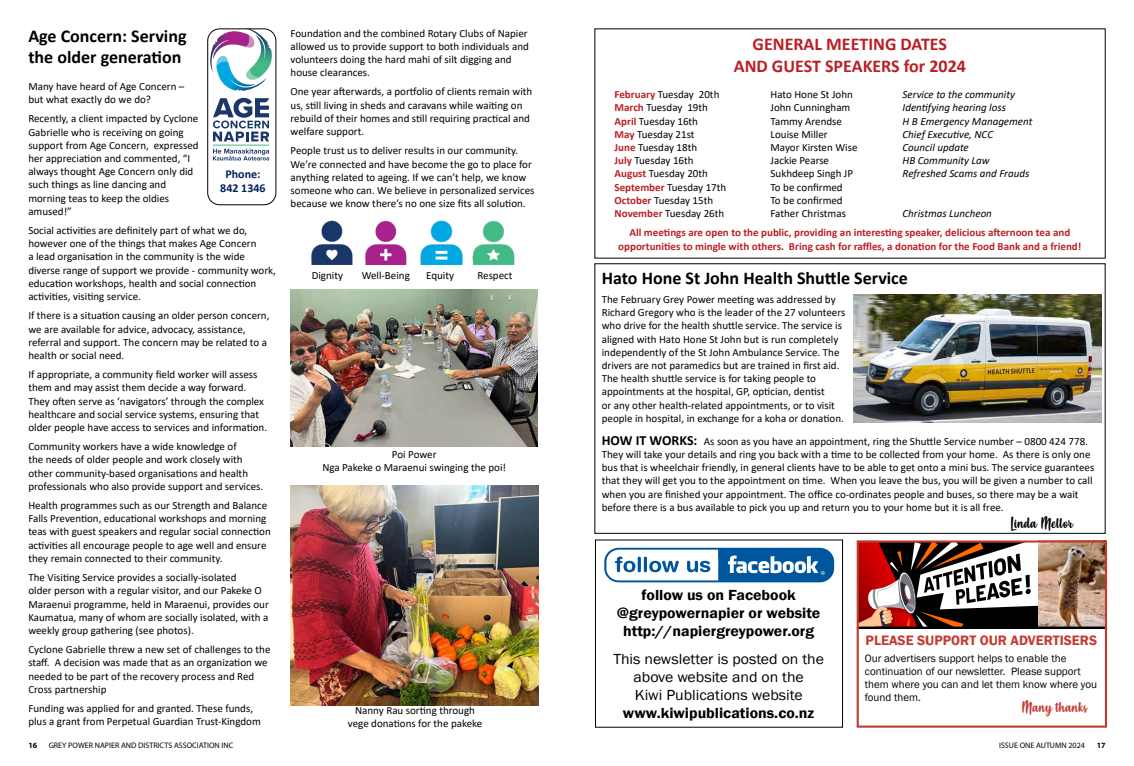
<style>
.page{position:relative;width:1134px;height:766px;background:#fff}
.page>*{position:absolute;margin:0;border:0;box-sizing:border-box;transform-origin:0 0}
.t1{font:700 18px/21.6px "Calibri";color:#000}
.t2{font:700 18px/21.6px "Calibri";color:#b92025;text-align:center}
.t3{font:600 15px/18px "Franklin Gothic";color:#000;text-align:center;scale:1.05 1}
.t4{font:15px/18px "Franklin Gothic";color:#000;text-align:center;scale:1.05 1}
.t5{font:600 14px "Franklin Gothic";color:#c23b33}
.t6{font:14px "Misses";color:#000}
.t7{font:14px "Misses";color:#c23b33}
.t8{font:700 12px/14.4px "Calibri";color:#00205c;text-align:center}
.t9{font:11px/13.2px "Calibri";color:#000}
.t10{font:700 11px/13.2px "Calibri";color:#b92025;text-align:center}
.t11{font:italic 11px "Calibri";color:#000}
.t12{font:11px/13.2px "Franklin Gothic";color:#000}
.t13{font:8px "Myriad Pro";color:#000}
.t14{font:700 8px "Myriad Pro";color:#000}
.s1{font-weight:700;color:#b92025}
.s2{font-weight:700;font-size:14px}
</style>
<div class="page">
<img style="left:291px;top:289px;width:247px;height:157px">
<img style="left:291px;top:485px;width:248px;height:220px">
<img style="left:311px;top:220px;width:41px;height:45px">
<img style="left:365px;top:220px;width:42px;height:45px">
<img style="left:420px;top:220px;width:43px;height:45px">
<img style="left:472px;top:220px;width:42px;height:45px">
<svg style="left:604px;top:547px;width:230px;height:35px"></svg>
<div style="left:595px;top:539px;width:248px;height:188px;border:1px solid #000"></div>
<svg style="left:860px;top:543px;width:179px;height:83px"></svg>
<img style="left:1039px;top:543px;width:65px;height:83px">
<div style="left:857px;top:626px;width:250px;height:2px;border:1px solid #000"></div>
<div style="left:857px;top:540px;width:250px;height:187px;border:2px solid #c23b33"></div>
<img style="left:854px;top:294px;width:248px;height:128px">
<svg style="left:209px;top:28px;width:64px;height:113px"></svg>
<svg style="left:213px;top:148px;width:56px;height:12px"></svg>
<hr style="left:213px;top:144px;width:56px;height:1px;background:#42ba85">
<div style="left:207px;top:28px;width:69px;height:177px;border:1px solid #000;border-radius:12px"></div>
<h1 class="t1" style="left:28px;top:25px;width:160px">Age Concern: Serving the older generation</h1>
<p class="t9" style="left:28px;top:79px;width:158px">Many have heard of Age Concern – but what exactly do we do?</p>
<p class="t9" style="left:28px;top:112px;width:172px">Recently, a client impacted by Cyclone<br>Gabrielle who is receiving on going support from Age Concern, expressed her appreciation and commented, “I always thought Age Concern only did such things as line dancing and morning teas to keep the oldies amused!”</p>
<p class="t9" style="left:28px;top:223px;width:249px">Social activities are definitely part of what we do, however one of the things that makes Age Concern<br>a lead organisation in the community is the wide diverse range of support we provide - community work, education workshops, health and social connection activities, visiting service.</p>
<p class="t9" style="left:28px;top:309px;width:243px">If there is a situation causing an older person concern, we are available for advice, advocacy, assistance, referral and support. The concern may be related to a health or social need.</p>
<p class="t9" style="left:28px;top:367px;width:240px">If appropriate, a community field worker will assess them and may assist them decide a way forward.<br>They often serve as ‘navigators’ through the complex healthcare and social service systems, ensuring that older people have access to services and information.</p>
<p class="t9" style="left:28px;top:439px;width:236px">Community workers have a wide knowledge of<br>the needs of older people and work closely with other community-based organisations and health professionals who also provide support and services.</p>
<p class="t9" style="left:28px;top:498px;width:244px">Health programmes such as our Strength and Balance Falls Prevention, educational workshops and morning teas with guest speakers and regular social connection activities all encourage people to age well and ensure they remain connected to their community.</p>
<p class="t9" style="left:28px;top:570px;width:242px">The Visiting Service provides a socially-isolated<br>older person with a regular visitor, and our Pakeke O Maraenui programme, held in Maraenui, provides our Kaumatua, many of whom are socially isolated, with a weekly group gathering (see photos).</p>
<p class="t9" style="left:28px;top:642px;width:244px">Cyclone Gabrielle threw a new set of challenges to the staff. A decision was made that as an organization we needed to be part of the recovery process and Red Cross partnership</p>
<p class="t9" style="left:28px;top:701px;width:234px">Funding was applied for and granted. These funds, plus a grant from Perpetual Guardian Trust-Kingdom</p>
<p class="t8" style="left:220px;top:167px;width:47px">Phone:<br>842 1346</p>
<p class="t9" style="left:291px;top:26px;width:240px">Foundation and the combined Rotary Clubs of Napier allowed us to provide support to both individuals and volunteers doing the hard mahi of silt digging and house clearances.</p>
<p class="t9" style="left:291px;top:85px;width:243px">One year afterwards, a portfolio of clients remain with us, still living in sheds and caravans while waiting on rebuild of their homes and still requiring practical and welfare support.</p>
<p class="t9" style="left:291px;top:144px;width:245px">People trust us to deliver results in our community.<br>We’re connected and have become the go to place for anything related to ageing. If we can’t help, we know someone who can. We believe in personalized services because we know there’s no one size fits all solution.</p>
<p class="t9" style="left:312px;top:268px;width:33px">Dignity</p>
<p class="t9" style="left:362px;top:268px;width:50px">Well-Being</p>
<p class="t9" style="left:426px;top:268px;width:29px">Equity</p>
<p class="t9" style="left:477px;top:268px;width:37px">Respect</p>
<p class="t9" style="left:322px;top:447px;width:185px;text-align:center">Poi Power<br>Nga Pakeke o Maraenui swinging the poi!</p>
<p class="t9" style="left:348px;top:703px;width:136px;text-align:center">Nanny Rau sorting through vege donations for the pakeke</p>
<h1 class="t2" style="left:734px;top:33px;width:234px">GENERAL MEETING DATES<br>AND GUEST SPEAKERS for 2024</h1>
<p class="t9" style="left:614px;top:88px;width:106px"><span class="s1">February</span> Tuesday 20th</p>
<p class="t9" style="left:770px;top:88px;width:84px">Hato Hone St John</p>
<p class="t11" style="left:902px;top:87px;width:114px">Service to the community</p>
<p class="t9" style="left:614px;top:101px;width:95px"><span class="s1">March</span> Tuesday 19th</p>
<p class="t9" style="left:770px;top:101px;width:81px">John Cunningham</p>
<p class="t11" style="left:902px;top:100px;width:105px">Identifying hearing loss</p>
<p class="t9" style="left:614px;top:114px;width:85px"><span class="s1">April</span> Tuesday 16th</p>
<p class="t9" style="left:770px;top:114px;width:73px">Tammy Arendse</p>
<p class="t11" style="left:902px;top:113px;width:131px">H B Emergency Management</p>
<p class="t9" style="left:614px;top:127px;width:82px"><span class="s1">May</span> Tuesday 21st</p>
<p class="t9" style="left:770px;top:127px;width:59px">Louise Miller</p>
<p class="t11" style="left:902px;top:126px;width:92px">Chief Executive, NCC</p>
<p class="t9" style="left:614px;top:140px;width:84px"><span class="s1">June</span> Tuesday 18th</p>
<p class="t9" style="left:770px;top:140px;width:88px">Mayor Kirsten Wise</p>
<p class="t11" style="left:902px;top:140px;width:68px">Council update</p>
<p class="t9" style="left:614px;top:154px;width:81px"><span class="s1">July</span> Tuesday 16th</p>
<p class="t9" style="left:770px;top:154px;width:60px">Jackie Pearse</p>
<p class="t11" style="left:902px;top:153px;width:89px">HB Community Law</p>
<p class="t9" style="left:614px;top:167px;width:95px"><span class="s1">August</span> Tuesday 20th</p>
<p class="t9" style="left:770px;top:167px;width:84px">Sukhdeep Singh JP</p>
<p class="t11" style="left:902px;top:166px;width:128px">Refreshed Scams and Frauds</p>
<p class="t9" style="left:614px;top:180px;width:113px"><span class="s1">September</span> Tuesday 17th</p>
<p class="t9" style="left:770px;top:180px;width:74px">To be confirmed</p>
<p class="t9" style="left:614px;top:193px;width:100px"><span class="s1">October</span> Tuesday 15th</p>
<p class="t9" style="left:770px;top:193px;width:74px">To be confirmed</p>
<p class="t9" style="left:614px;top:206px;width:111px"><span class="s1">November</span> Tuesday 26th</p>
<p class="t9" style="left:770px;top:206px;width:77px">Father Christmas</p>
<p class="t11" style="left:902px;top:206px;width:91px">Christmas Luncheon</p>
<p class="t10" style="left:618px;top:226px;width:465px">All meetings are open to the public, providing an interesting speaker, delicious afternoon tea and opportunities to mingle with others. Bring cash for raffles, a donation for the Food Bank and a friend!</p>
<h1 class="t1" style="left:602px;top:267px;width:308px">Hato Hone St John Health Shuttle Service</h1>
<p class="t9" style="left:602px;top:292px;width:245px">The February Grey Power meeting was addressed by Richard Gregory who is the leader of the 27 volunteers who drive for the health shuttle service. The service is aligned with Hato Hone St John but is run completely independently of the St John Ambulance Service. The drivers are not paramedics but are trained in first aid.<br>The health shuttle service is for taking people to appointments at the hospital, GP, optician, dentist<br>or any other health-related appointments, or to visit people in hospital, in exchange for a koha or donation.</p>
<p class="t9" style="left:602px;top:434px;width:494px"><span class="s2">HOW IT WORKS:</span> As soon as you have an appointment, ring the Shuttle Service number – 0800 424 778.<br>They will take your details and ring you back with a time to be collected from your home. As there is only one bus that is wheelchair friendly, in general clients have to be able to get onto a mini bus. The service guarantees that they will get you to the appointment on time. When you leave the bus, you will be given a number to call when you are finished your appointment. The office co-ordinates people and buses, so there may be a wait before there is a bus available to pick you up and return you to your home but it is all free.</p>
<p class="t6" style="left:1010px;top:513px;width:64px">Linda Mellor</p>
<h2 class="t3" style="left:617px;top:586px;width:195px">follow us on Facebook @greypowernapier or website http://napiergreypower.org</h2>
<h2 class="t4" style="left:613px;top:650px;width:202px">This newsletter is posted on the above website and on the<br>Kiwi Publications website</h2>
<h2 class="t3" style="left:623px;top:704px;width:184px">www.kiwipublications.co.nz</h2>
<p class="t5" style="left:865px;top:631px;width:233px">PLEASE SUPPORT OUR ADVERTISERS</p>
<p class="t12" style="left:865px;top:651px;width:234px">Our advertisers support helps to enable the continuation of our newsletter. Please support them where you can and let them know where you found them.</p>
<p class="t7" style="left:1021px;top:698px;width:67px">Many thanks</p>
<p class="t14" style="left:28px;top:739px;width:10px">16</p>
<p class="t13" style="left:49px;top:739px;width:186px">GREY POWER NAPIER AND DISTRICTS ASSOCIATION INC</p>
<p class="t13" style="left:999px;top:739px;width:87px">ISSUE ONE AUTUMN 2024</p>
<p class="t14" style="left:1097px;top:739px;width:10px">17</p>
</div>
